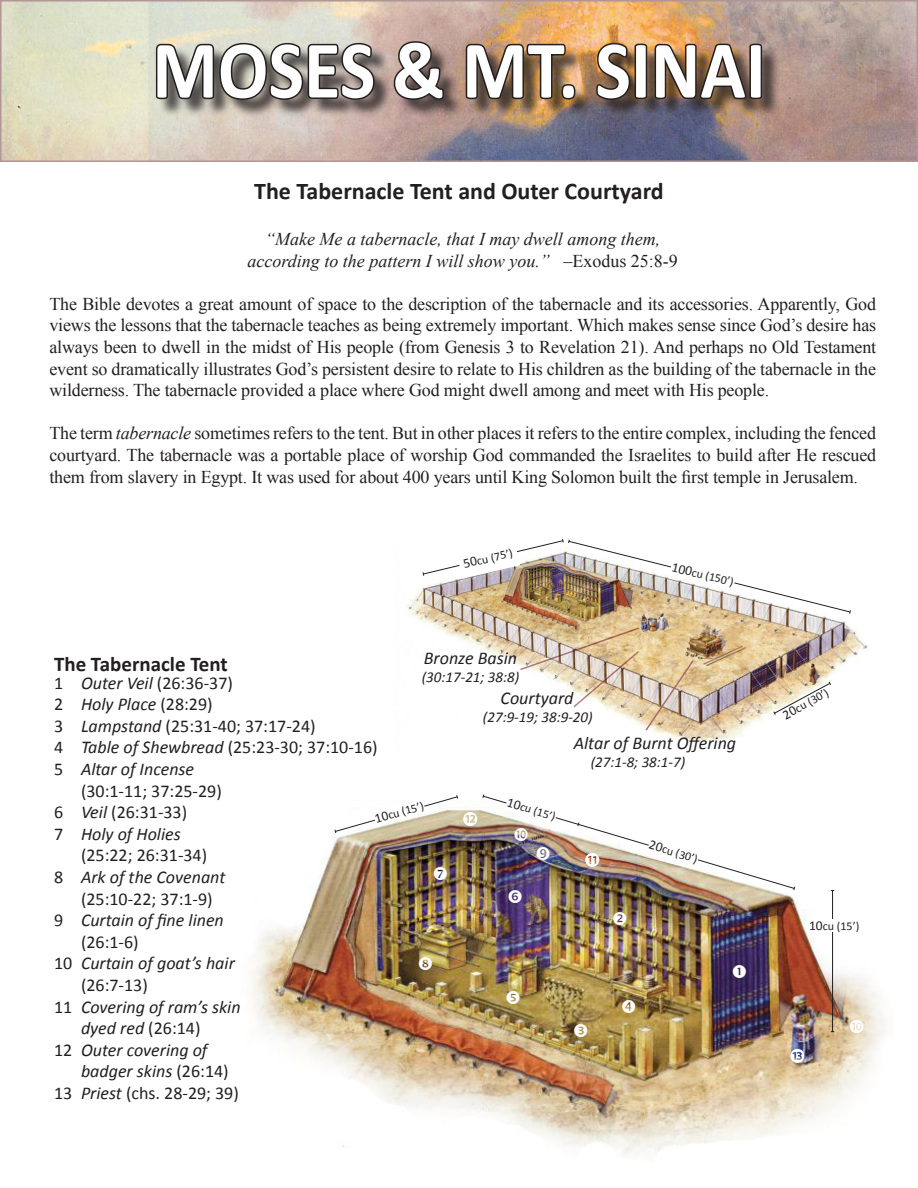
<style>
.page{position:relative;width:918px;height:1188px;background:#fff}
.page>*{position:absolute;margin:0;border:0;box-sizing:border-box;transform-origin:0 0}
.t1{font:700 82.5px "Calibri";color:#fff;scale:.91 1}
.t2{font:700 24px "Calibri";color:#231f20}
.t3{font:700 21px "Calibri";color:#231f20}
.t4{font:18px/21.6px "Times New Roman";letter-spacing:-.01em;color:#231f20;text-align:justify}
.t5{font:18px/21.6px "Calibri";color:#231f20}
.t6{font:italic 18px/21.6px "Calibri";color:#231f20}
.t7{font:italic 18px "Times New Roman";color:#231f20}
.t8{font:italic 15px "Calibri";color:#231f20}
.t9{font:12px "Calibri";color:#231f20}
.s1{font-style:normal}
.s2{font-style:italic}
.s3{font-size:13.5px}
</style>
<div class="page">
<img style="left:3px;top:3px;width:912px;height:156px">
<div style="left:0;top:0;width:918px;height:162px;border:2px solid #b09695"></div>
<div style="left:158px;top:43px;width:622px;height:75px;background:#231f20;opacity:.75"></div>
<svg style="left:154px;top:34px;width:223px;height:68px;background:#827e77"></svg>
<svg style="left:392px;top:39px;width:54px;height:63px;background:#73615d"></svg>
<img style="left:463px;top:34px;width:115px;height:68px">
<img style="left:594px;top:35px;width:171px;height:67px">
<img style="left:407px;top:591px;width:461px;height:151px">
<svg style="left:773px;top:681px;width:59px;height:35px"></svg>
<img style="left:422px;top:539px;width:429px;height:76px">
<img style="left:519px;top:626px;width:176px;height:106px">
<img style="left:252px;top:845px;width:633px;height:310px">
<hr style="left:832px;top:891px;width:1px;height:141px;background:#231f20">
<div style="left:809px;top:920px;width:51px;height:12px;background:#fff"></div>
<svg style="left:790px;top:1049px;width:14px;height:14px"></svg>
<svg style="left:733px;top:965px;width:13px;height:13px"></svg>
<svg style="left:419px;top:957px;width:13px;height:13px"></svg>
<img style="left:334px;top:794px;width:462px;height:109px">
<svg style="left:613px;top:912px;width:13px;height:13px"></svg>
<svg style="left:507px;top:991px;width:13px;height:13px"></svg>
<svg style="left:574px;top:1024px;width:13px;height:13px"></svg>
<svg style="left:622px;top:1000px;width:13px;height:13px"></svg>
<svg style="left:850px;top:1019px;width:13px;height:14px"></svg>
<p class="t1" style="left:152px;top:17px;width:676px">MOSES &amp; MT. SINAI</p>
<p class="t2" style="left:254px;top:176px;width:411px">The Tabernacle Tent and Outer Courtyard</p>
<p class="t7" style="left:265px;top:227px;width:397px">“Make Me a tabernacle, that I may dwell among them,</p>
<p class="t7" style="left:248px;top:248px;width:432px">according to the pattern I will show you.” <span class="s1">–Exodus 25:8-9</span></p>
<p class="t4" style="left:50px;top:293px;width:828px">The Bible devotes a great amount of space to the description of the tabernacle and its accessories. Apparently, God views the lessons that the tabernacle teaches as being extremely important. Which makes sense since God’s desire has always been to dwell in the midst of His people (from Genesis 3 to Revelation 21). And perhaps no Old Testament event so dramatically illustrates God’s persistent desire to relate to His children as the building of the tabernacle in the wilderness. The tabernacle provided a place where God might dwell among and meet with His people.</p>
<p class="t4" style="left:50px;top:422px;width:828px">The term <span class="s2">tabernacle</span> sometimes refers to the tent. But in other places it refers to the entire complex, including the fenced courtyard. The tabernacle was a portable place of worship God commanded the Israelites to build after He rescued them from slavery in Egypt. It was used for about 400 years until King Solomon built the first temple in Jerusalem.</p>
<p class="t9" style="left:462px;top:557px;width:52px;rotate:-13deg"><span class="s3">50</span>cu (75’)</p>
<p class="t9" style="left:674px;top:560px;width:65px;rotate:13deg"><span class="s3">100</span>cu (150’)</p>
<p class="t6" style="left:424px;top:647px;width:95px">Bronze Basin</p>
<p class="t8" style="left:422px;top:667px;width:99px">(30:17-21; 38:8)</p>
<p class="t6" style="left:501px;top:687px;width:74px">Courtyard</p>
<p class="t8" style="left:483px;top:707px;width:111px">(27:9-19; 38:9-20)</p>
<p class="t6" style="left:574px;top:731px;width:164px">Altar of Burnt Offering</p>
<p class="t8" style="left:591px;top:751px;width:96px">(27:1-8; 38:1-7)</p>
<p class="t3" style="left:54px;top:651px;width:175px">The Tabernacle Tent</p>
<p class="t5" style="left:54px;top:672px;width:180px">1 <span class="s2">Outer Veil</span> (26:36-37)</p>
<p class="t6" style="left:54px;top:693px;width:160px"><span class="s1">2</span> Holy Place <span class="s1">(28:29)</span></p>
<p class="t5" style="left:54px;top:715px;width:263px">3 <span class="s2">Lampstand</span> (25:31-40; 37:17-24)</p>
<p class="t5" style="left:54px;top:737px;width:325px">4 <span class="s2">Table of Shewbread</span> (25:23-30; 37:10-16)</p>
<p class="t5" style="left:81px;top:758px;width:142px;text-indent:-27px">5 <span class="s2">Altar of Incense </span>(30:1-11; 37:25-29)</p>
<p class="t5" style="left:54px;top:801px;width:135px">6 <span class="s2">Veil</span> (26:31-33)</p>
<p class="t5" style="left:81px;top:823px;width:128px;text-indent:-27px">7 <span class="s2">Holy of Holies </span>(25:22; 26:31-34)</p>
<p class="t5" style="left:81px;top:866px;width:146px;text-indent:-27px">8 <span class="s2">Ark of the Covenant </span>(25:10-22; 37:1-9)</p>
<p class="t6" style="left:81px;top:909px;width:144px;text-indent:-27px"><span class="s1">9</span> Curtain of fine linen <span class="s1">(26:1-6)</span></p>
<p class="t6" style="left:81px;top:952px;width:155px;text-indent:-27px"><span class="s1">10</span> Curtain of goat’s hair <span class="s1">(26:7-13)</span></p>
<p class="t6" style="left:81px;top:995px;width:161px;text-indent:-27px"><span class="s1">11</span> Covering of ram’s skin dyed red <span class="s1">(26:14)</span></p>
<p class="t6" style="left:81px;top:1038px;width:149px;text-indent:-27px"><span class="s1">12</span> Outer covering of badger skins <span class="s1">(26:14)</span></p>
<p class="t5" style="left:54px;top:1082px;width:186px">13 <span class="s2">Priest</span> (chs. 28-29; 39)</p>
<p class="t9" style="left:510px;top:795px;width:52px;rotate:17deg"><span class="s3">10</span>cu (15’)</p>
<p class="t9" style="left:373px;top:812px;width:52px;rotate:-16deg"><span class="s3">10</span>cu (15’)</p>
<p class="t9" style="left:652px;top:837px;width:52px;rotate:17deg"><span class="s3">20</span>cu (30’)</p>
<p class="t9" style="left:780px;top:709px;width:52px;rotate:-29deg"><span class="s3">20</span>cu (30’)</p>
<p class="t9" style="left:809px;top:918px;width:52px"><span class="s3">10</span>cu (15’)</p>
</div>
